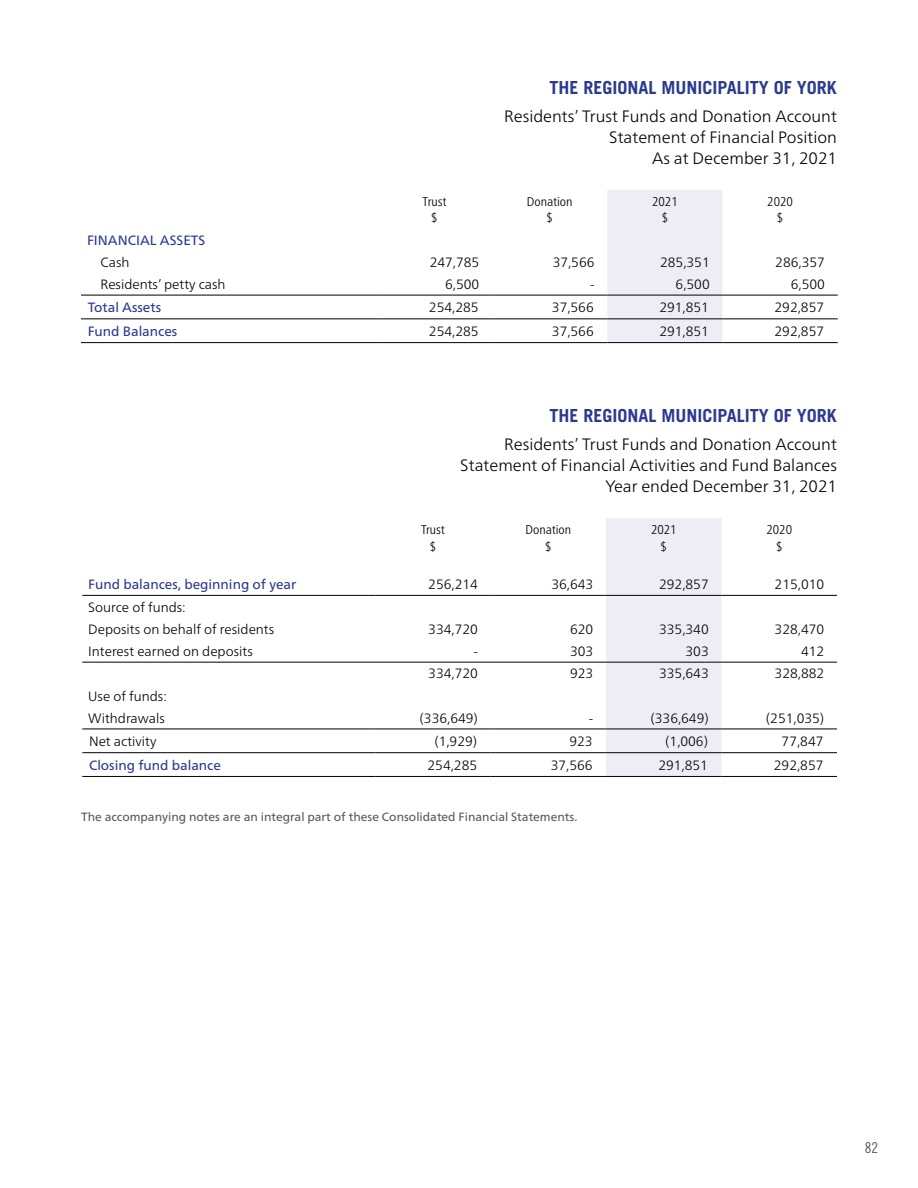
<style>
.page{position:relative;width:918px;height:1188px;background:#fff}
.page>*{position:absolute;margin:0;border:0;box-sizing:border-box;transform-origin:0 0}
.H4-Indigo_L{font:700 18px "Trade Gothic LT Pro";color:#2b3990}
.CS_L{font:300 16.5px/21px "Frutiger Neue LT Pro";color:#000;text-align:right}
.t1{font:15px "Trade Gothic LT Pro Cn 18";color:#58595b}
.FS_L_Justified{font:300 13.5px "Frutiger Neue LT Pro";color:#000}
.FS_Body{font:300 13.5px "Frutiger Neue LT Pro";color:#000}
.FS_All_Caps_Indigo{font:13.5px "Frutiger Neue LT Pro";color:#2b3990}
.FS_Indented_Body{font:300 13.5px "Frutiger Neue LT Pro";color:#000}
.FS_Centre{font:300 condensed 12.75px "Frutiger Neue LT Pro";color:#000;scale:1.05 1}
.Accompanying_note{font:12px "Frutiger Neue LT Pro";color:#58595b}
</style>
<div class="page">
<div style="left:607px;top:190px;width:116px;height:152px;background:#eeedf6"></div>
<hr style="left:81px;top:295px;width:296px;height:1px;background:#000">
<hr style="left:377px;top:295px;width:115px;height:1px;background:#000">
<hr style="left:492px;top:295px;width:115px;height:1px;background:#000">
<hr style="left:607px;top:295px;width:116px;height:1px;background:#000">
<hr style="left:723px;top:295px;width:115px;height:1px;background:#000">
<hr style="left:81px;top:319px;width:296px;height:1px;background:#000">
<hr style="left:377px;top:319px;width:115px;height:1px;background:#000">
<hr style="left:492px;top:319px;width:115px;height:1px;background:#000">
<hr style="left:607px;top:319px;width:116px;height:1px;background:#000">
<hr style="left:723px;top:319px;width:115px;height:1px;background:#000">
<hr style="left:81px;top:342px;width:296px;height:1px;background:#000">
<hr style="left:377px;top:342px;width:115px;height:1px;background:#000">
<hr style="left:492px;top:342px;width:115px;height:1px;background:#000">
<hr style="left:607px;top:342px;width:116px;height:1px;background:#000">
<hr style="left:723px;top:342px;width:115px;height:1px;background:#000">
<div style="left:606px;top:518px;width:116px;height:258px;background:#eeedf6"></div>
<hr style="left:82px;top:729px;width:293px;height:1px;background:#000">
<hr style="left:375px;top:729px;width:116px;height:1px;background:#000">
<hr style="left:491px;top:729px;width:115px;height:1px;background:#000">
<hr style="left:606px;top:729px;width:116px;height:1px;background:#000">
<hr style="left:722px;top:729px;width:115px;height:1px;background:#000">
<hr style="left:82px;top:752px;width:293px;height:1px;background:#000">
<hr style="left:375px;top:752px;width:116px;height:1px;background:#000">
<hr style="left:491px;top:752px;width:115px;height:1px;background:#000">
<hr style="left:606px;top:752px;width:116px;height:1px;background:#000">
<hr style="left:722px;top:752px;width:115px;height:1px;background:#000">
<hr style="left:82px;top:776px;width:293px;height:1px;background:#000">
<hr style="left:375px;top:776px;width:116px;height:1px;background:#000">
<hr style="left:491px;top:776px;width:115px;height:1px;background:#000">
<hr style="left:606px;top:776px;width:116px;height:1px;background:#000">
<hr style="left:722px;top:776px;width:115px;height:1px;background:#000">
<hr style="left:82px;top:595px;width:293px;height:1px;background:#000">
<hr style="left:375px;top:595px;width:116px;height:1px;background:#000">
<hr style="left:491px;top:595px;width:115px;height:1px;background:#000">
<hr style="left:606px;top:595px;width:116px;height:1px;background:#000">
<hr style="left:722px;top:595px;width:115px;height:1px;background:#000">
<hr style="left:82px;top:662px;width:293px;height:1px;background:#000">
<hr style="left:375px;top:662px;width:116px;height:1px;background:#000">
<hr style="left:491px;top:662px;width:115px;height:1px;background:#000">
<hr style="left:606px;top:662px;width:116px;height:1px;background:#000">
<hr style="left:722px;top:662px;width:115px;height:1px;background:#000">
<p class="FS_Centre" style="left:423px;top:194px;width:24px">Trust</p>
<p class="FS_Centre" style="left:431px;top:210px;width:8px">$</p>
<p class="H4-Indigo_L" style="left:550px;top:77px;width:289px">THE REGIONAL MUNICIPALITY OF YORK</p>
<p class="CS_L" style="left:504px;top:105px;width:334px">Residents’ Trust Funds and Donation Account<br>Statement of Financial Position<br>As at December 31, 2021</p>
<p class="FS_Centre" style="left:527px;top:194px;width:45px">Donation</p>
<p class="FS_Centre" style="left:547px;top:210px;width:8px">$</p>
<p class="FS_Centre" style="left:652px;top:194px;width:26px">2021</p>
<p class="FS_Centre" style="left:662px;top:210px;width:8px">$</p>
<p class="FS_Centre" style="left:767px;top:194px;width:26px">2020</p>
<p class="FS_Centre" style="left:777px;top:210px;width:8px">$</p>
<p class="FS_All_Caps_Indigo" style="left:87px;top:232px;width:120px">FINANCIAL ASSETS</p>
<p class="FS_Indented_Body" style="left:100px;top:254px;width:30px">Cash</p>
<p class="FS_L_Justified" style="left:430px;top:254px;width:51px">247,785</p>
<p class="FS_L_Justified" style="left:553px;top:254px;width:43px">37,566</p>
<p class="FS_L_Justified" style="left:660px;top:254px;width:51px">285,351</p>
<p class="FS_L_Justified" style="left:775px;top:254px;width:51px">286,357</p>
<p class="FS_Indented_Body" style="left:101px;top:276px;width:127px">Residents’ petty cash</p>
<p class="FS_L_Justified" style="left:445px;top:276px;width:36px">6,500</p>
<p class="FS_L_Justified" style="left:590px;top:276px;width:6px">-</p>
<p class="FS_L_Justified" style="left:676px;top:276px;width:36px">6,500</p>
<p class="FS_L_Justified" style="left:791px;top:276px;width:36px">6,500</p>
<p class="FS_All_Caps_Indigo" style="left:88px;top:299px;width:75px">Total Assets</p>
<p class="FS_L_Justified" style="left:429px;top:299px;width:51px">254,285</p>
<p class="FS_L_Justified" style="left:552px;top:299px;width:43px">37,566</p>
<p class="FS_L_Justified" style="left:659px;top:299px;width:51px">291,851</p>
<p class="FS_L_Justified" style="left:775px;top:299px;width:51px">292,857</p>
<p class="FS_All_Caps_Indigo" style="left:88px;top:323px;width:91px">Fund Balances</p>
<p class="FS_L_Justified" style="left:429px;top:323px;width:51px">254,285</p>
<p class="FS_L_Justified" style="left:552px;top:323px;width:43px">37,566</p>
<p class="FS_L_Justified" style="left:659px;top:323px;width:51px">291,851</p>
<p class="FS_L_Justified" style="left:775px;top:323px;width:51px">292,857</p>
<p class="FS_Centre" style="left:421px;top:522px;width:24px">Trust</p>
<p class="FS_Centre" style="left:430px;top:539px;width:8px">$</p>
<p class="H4-Indigo_L" style="left:550px;top:405px;width:289px">THE REGIONAL MUNICIPALITY OF YORK</p>
<p class="CS_L" style="left:460px;top:434px;width:378px">Residents’ Trust Funds and Donation Account<br>Statement of Financial Activities and Fund Balances<br>Year ended December 31, 2021</p>
<p class="FS_Centre" style="left:526px;top:522px;width:45px">Donation</p>
<p class="FS_Centre" style="left:545px;top:539px;width:8px">$</p>
<p class="FS_Centre" style="left:651px;top:522px;width:26px">2021</p>
<p class="FS_Centre" style="left:661px;top:539px;width:8px">$</p>
<p class="FS_Centre" style="left:766px;top:522px;width:26px">2020</p>
<p class="FS_Centre" style="left:776px;top:539px;width:8px">$</p>
<p class="FS_All_Caps_Indigo" style="left:88px;top:576px;width:210px">Fund balances, beginning of year</p>
<p class="FS_L_Justified" style="left:428px;top:576px;width:51px">256,214</p>
<p class="FS_L_Justified" style="left:551px;top:576px;width:43px">36,643</p>
<p class="FS_L_Justified" style="left:659px;top:576px;width:51px">292,857</p>
<p class="FS_L_Justified" style="left:775px;top:576px;width:51px">215,010</p>
<p class="FS_Body" style="left:88px;top:599px;width:99px">Source of funds:</p>
<p class="FS_Body" style="left:88px;top:621px;width:187px">Deposits on behalf of residents</p>
<p class="FS_L_Justified" style="left:428px;top:621px;width:51px">334,720</p>
<p class="FS_L_Justified" style="left:570px;top:621px;width:25px">620</p>
<p class="FS_L_Justified" style="left:659px;top:621px;width:51px">335,340</p>
<p class="FS_L_Justified" style="left:775px;top:621px;width:51px">328,470</p>
<p class="FS_Body" style="left:88px;top:643px;width:166px">Interest earned on deposits</p>
<p class="FS_L_Justified" style="left:473px;top:643px;width:6px">-</p>
<p class="FS_L_Justified" style="left:570px;top:643px;width:25px">303</p>
<p class="FS_L_Justified" style="left:686px;top:643px;width:25px">303</p>
<p class="FS_L_Justified" style="left:801px;top:643px;width:25px">412</p>
<p class="FS_L_Justified" style="left:428px;top:666px;width:51px">334,720</p>
<p class="FS_L_Justified" style="left:570px;top:666px;width:25px">923</p>
<p class="FS_L_Justified" style="left:659px;top:666px;width:51px">335,643</p>
<p class="FS_L_Justified" style="left:775px;top:666px;width:51px">328,882</p>
<p class="FS_Body" style="left:88px;top:688px;width:80px">Use of funds:</p>
<p class="FS_Body" style="left:88px;top:710px;width:78px">Withdrawals</p>
<p class="FS_L_Justified" style="left:420px;top:710px;width:60px">(336,649)</p>
<p class="FS_L_Justified" style="left:589px;top:710px;width:6px">-</p>
<p class="FS_L_Justified" style="left:651px;top:710px;width:60px">(336,649)</p>
<p class="FS_L_Justified" style="left:766px;top:710px;width:60px">(251,035)</p>
<p class="FS_Body" style="left:89px;top:733px;width:69px">Net activity</p>
<p class="FS_L_Justified" style="left:434px;top:733px;width:44px">(1,929)</p>
<p class="FS_L_Justified" style="left:569px;top:733px;width:25px">923</p>
<p class="FS_L_Justified" style="left:665px;top:733px;width:44px">(1,006)</p>
<p class="FS_L_Justified" style="left:782px;top:733px;width:43px">77,847</p>
<p class="FS_All_Caps_Indigo" style="left:89px;top:757px;width:133px">Closing fund balance</p>
<p class="FS_L_Justified" style="left:428px;top:757px;width:51px">254,285</p>
<p class="FS_L_Justified" style="left:551px;top:757px;width:43px">37,566</p>
<p class="FS_L_Justified" style="left:658px;top:757px;width:51px">291,851</p>
<p class="FS_L_Justified" style="left:774px;top:757px;width:51px">292,857</p>
<p class="Accompanying_note" style="left:81px;top:809px;width:498px">The accompanying notes are an integral part of these Consolidated Financial Statements.</p>
<p class="t1" style="left:865px;top:1139px;width:15px">82</p>
</div>
